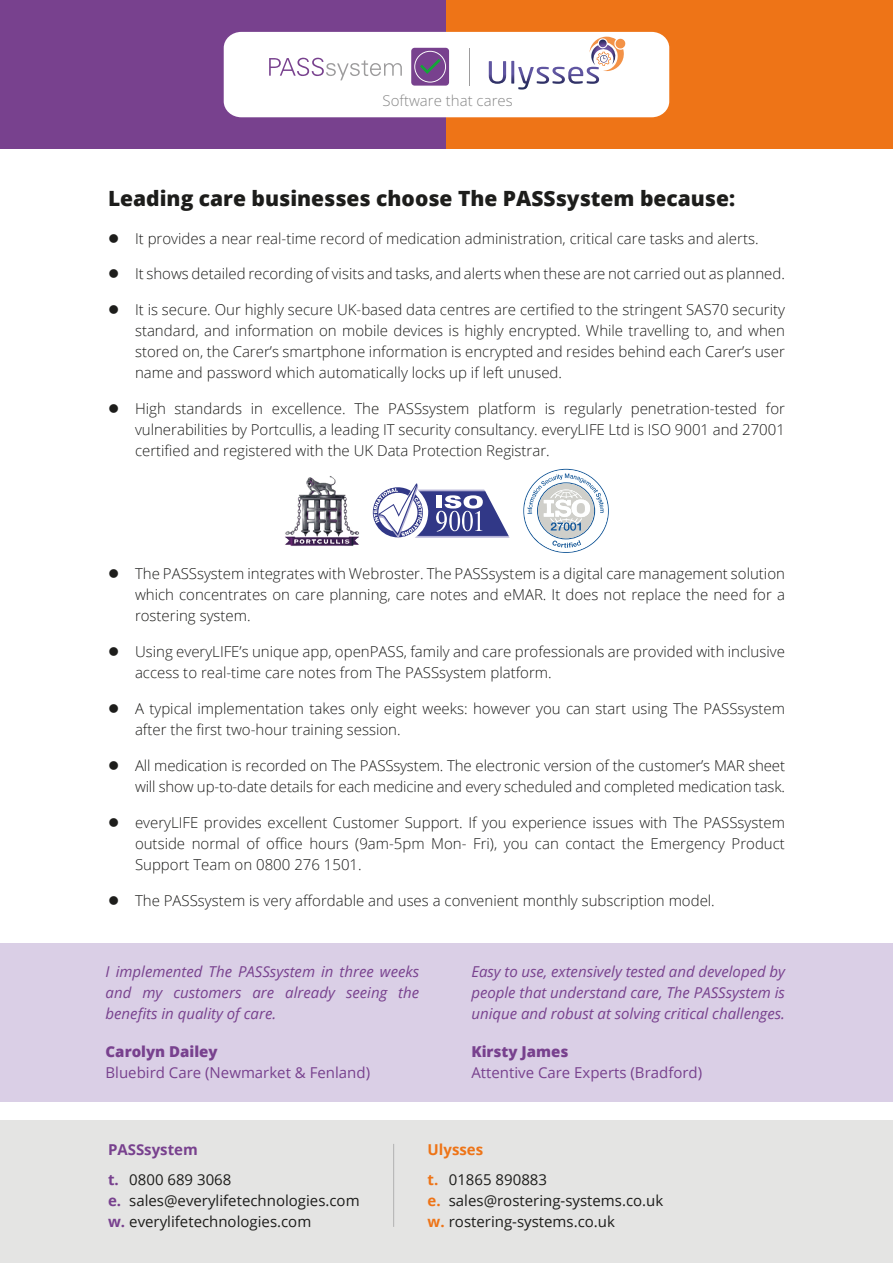
<style>
.page{position:relative;width:893px;height:1263px;background:#fff}
.page>*{position:absolute;margin:0;border:0;box-sizing:border-box;transform-origin:0 0}
.Paragraph_Style_1{font:800 21px "Open Sans";color:#1d1d1b}
.t1{font:300 15px/21px "Open Sans";color:#1d1d1b;text-align:justify}
.Paragraph_Style_1-2{font:italic 15px/21px "Open Sans";color:#78418e;text-align:justify}
.t2{font:15px/21px "Open Sans";color:#1d1d1b}
.Paragraph_Style_1-3{font:15px "Open Sans";color:#78418e}
.Paragraph_Style_1-4{font:800 15px "Open Sans";color:#78418e}
.t3{font:700 15px/29.5px "Open Sans";color:#78418e}
.t4{font:300 15px "Open Sans";color:#878787}
.s1{font-weight:400;color:#1d1d1b}
.s2{font-weight:700;color:#78418e}
.s3{font-weight:700;color:#ee7417}
</style>
<div class="page">
<div style="left:0;top:0;width:893px;height:149px;background:#78418e"></div>
<div style="left:446px;top:0;width:447px;height:149px;background:#ee7417"></div>
<div style="left:0;top:1120px;width:893px;height:143px;background:#e4e4e3"></div>
<hr style="left:393px;top:1144px;width:1px;height:83px;background:#b2b2b2">
<div style="left:224px;top:32px;width:445px;height:85px;background:#fff;border-radius:17px"></div>
<svg style="left:269px;top:58px;width:133px;height:22px"></svg>
<div style="left:411px;top:48px;width:38px;height:38px;background:#78418e;border-radius:3px"></div>
<svg style="left:414px;top:51px;width:32px;height:32px"></svg>
<svg style="left:489px;top:37px;width:137px;height:53px"></svg>
<hr style="left:470px;top:48px;width:1px;height:38px;background:#9d9c9d">
<div style="left:0;top:943px;width:893px;height:158px;background:#dacfe6"></div>
<img style="left:285px;top:476px;width:74px;height:70px">
<svg style="left:373px;top:483px;width:137px;height:55px"></svg>
<svg style="left:523px;top:469px;width:86px;height:84px"></svg>
<p class="t4" style="left:383px;top:91px;width:132px">Software that cares</p>
<p class="Paragraph_Style_1" style="left:108px;top:182px;width:629px">Leading care businesses choose The PASSsystem because:</p>
<p class="t1" style="left:108px;top:227px;width:652px">● It provides a near real-time record of medication administration, critical care tasks and alerts.</p>
<p class="t1" style="left:108px;top:263px;width:678px">● It shows detailed recording of visits and tasks, and alerts when these are not carried out as planned.</p>
<p class="t1" style="left:135px;top:299px;width:651px;text-indent:-27px">● It is secure. Our highly secure UK-based data centres are certified to the stringent SAS70 security standard, and information on mobile devices is highly encrypted. While travelling to, and when stored on, the Carer’s smartphone information is encrypted and resides behind each Carer’s user name and password which automatically locks up if left unused.</p>
<p class="t1" style="left:135px;top:398px;width:651px;text-indent:-27px">● High standards in excellence. The PASSsystem platform is regularly penetration-tested for vulnerabilities by Portcullis, a leading IT security consultancy. everyLIFE Ltd is ISO 9001 and 27001 certified and registered with the UK Data Protection Registrar.</p>
<p class="t1" style="left:135px;top:563px;width:651px;text-indent:-27px">● The PASSsystem integrates with Webroster. The PASSsystem is a digital care management solution which concentrates on care planning, care notes and eMAR. It does not replace the need for a rostering system.</p>
<p class="t1" style="left:135px;top:641px;width:651px;text-indent:-27px">● Using everyLIFE’s unique app, openPASS, family and care professionals are provided with inclusive access to real-time care notes from The PASSsystem platform.</p>
<p class="t1" style="left:135px;top:698px;width:651px;text-indent:-27px">● A typical implementation takes only eight weeks: however you can start using The PASSsystem after the first two-hour training session.</p>
<p class="t1" style="left:108px;top:755px;width:679px;text-align:right">● All medication is recorded on The PASSsystem. The electronic version of the customer’s MAR sheet will show up-to-date details for each medicine and every scheduled and completed medication task.</p>
<p class="t1" style="left:135px;top:811px;width:651px;text-indent:-27px">● everyLIFE provides excellent Customer Support. If you experience issues with The PASSsystem outside normal of office hours (9am-5pm Mon- Fri), you can contact the Emergency Product Support Team on 0800 276 1501.</p>
<p class="t1" style="left:108px;top:889px;width:608px">● The PASSsystem is very affordable and uses a convenient monthly subscription model.</p>
<p class="Paragraph_Style_1-2" style="left:106px;top:961px;width:315px">I implemented The PASSsystem in three weeks and my customers are already seeing the benefits in quality of care.</p>
<p class="Paragraph_Style_1-4" style="left:106px;top:1040px;width:114px">Carolyn Dailey</p>
<p class="Paragraph_Style_1-3" style="left:106px;top:1062px;width:266px">Bluebird Care (Newmarket &amp; Fenland)</p>
<p class="Paragraph_Style_1-2" style="left:471px;top:961px;width:315px">Easy to use, extensively tested and developed by people that understand care, The PASSsystem is unique and robust at solving critical challenges.</p>
<p class="Paragraph_Style_1-4" style="left:471px;top:1040px;width:99px">Kirsty James</p>
<p class="Paragraph_Style_1-3" style="left:471px;top:1062px;width:232px">Attentive Care Experts (Bradford)</p>
<p class="t3" style="left:108px;top:1135px;width:125px">PASSsystem<br>t. <span class="s1">0800 689 3068</span></p>
<p class="t2" style="left:108px;top:1189px;width:253px"><span class="s2">e.</span> sales@everylifetechnologies.com <span class="s2">w.</span> everylifetechnologies.com</p>
<p class="t2" style="left:428px;top:1135px;width:121px;line-height:29.5px"><span class="s3">Ulysses<br>t.</span> 01865 890883</p>
<p class="t2" style="left:428px;top:1189px;width:237px"><span class="s3">e.</span> sales@rostering-systems.co.uk <span class="s3">w.</span> rostering-systems.co.uk</p>
</div>
